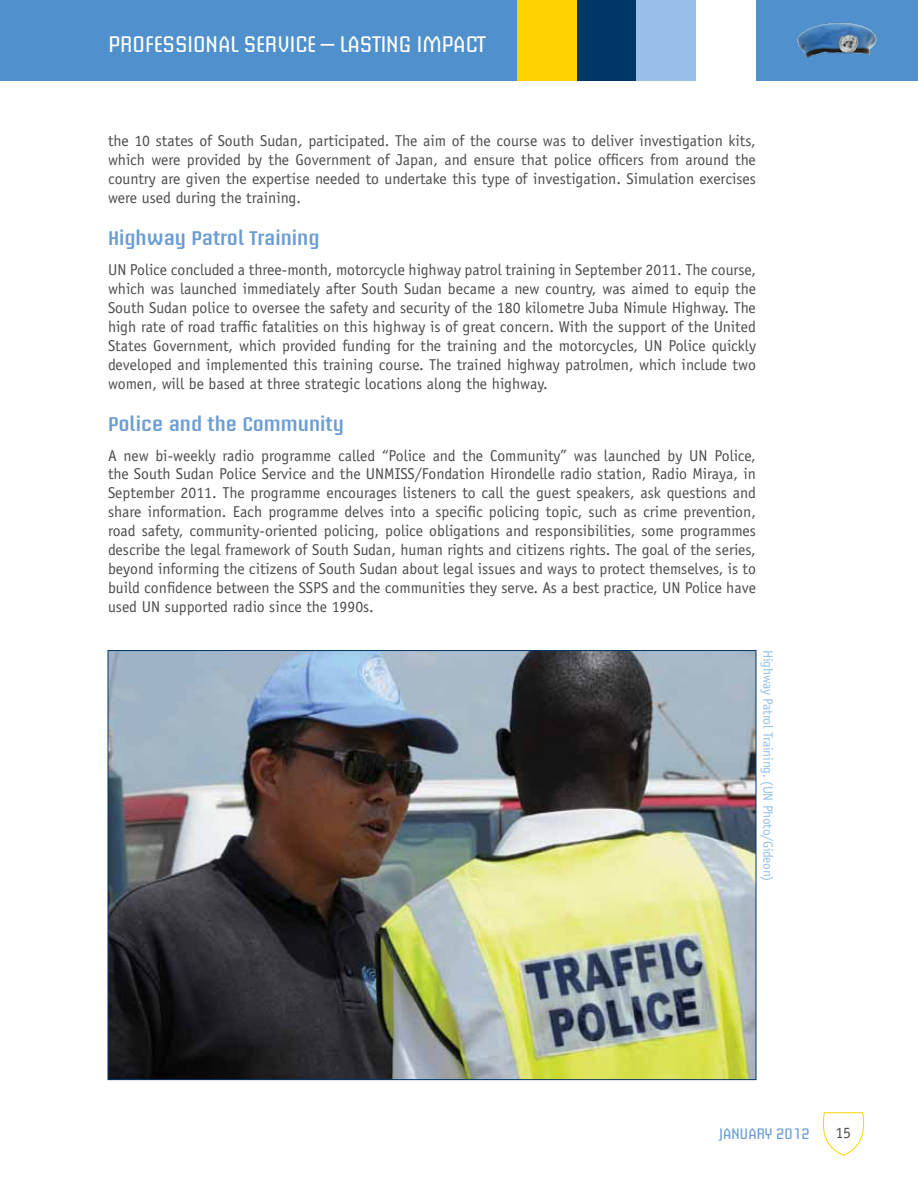
<style>
.page{position:relative;width:918px;height:1188px;background:#fff}
.page>*{position:absolute;margin:0;border:0;box-sizing:border-box;transform-origin:0 0}
.t1{font:22.2px "Briem Akademi Std";letter-spacing:-.03em;color:#fff}
.t2{font:600 19.5px "Briem Akademi Std";color:#6b9dd3}
.t3{font:15.75px/18.9px "Officina Sans Std";color:#4d4d4f;text-align:justify}
.t4{font:15px "Briem Akademi Std";letter-spacing:-.03em;color:#6b9dd3}
.t5{font:13.5px "Officina Sans Std";letter-spacing:-.02em;color:#96c0e7}
</style>
<div class="page">
<svg style="left:822px;top:1112px;width:42px;height:44px"></svg>
<div style="left:0;top:0;width:517px;height:80px;background:#5091cd"></div>
<div style="left:517px;top:0;width:60px;height:80px;background:#ffd200"></div>
<div style="left:577px;top:0;width:59px;height:80px;background:#003768"></div>
<div style="left:636px;top:0;width:60px;height:80px;background:#96c0e7"></div>
<div style="left:756px;top:0;width:162px;height:80px;background:#5091cd"></div>
<img style="left:797px;top:22px;width:80px;height:36px">
<img style="left:110px;top:652px;width:644px;height:426px">
<h1 class="t1" style="left:108px;top:32px;width:379px">PROFESSIONAL SERVICE – LASTING IMPACT</h1>
<p class="t3" style="left:108px;top:132px;width:649px">the 10 states of South Sudan, participated. The aim of the course was to deliver investigation kits, which were provided by the Government of Japan, and ensure that police officers from around the country are given the expertise needed to undertake this type of investigation. Simulation exercises were used during the training.</p>
<p class="t2" style="left:108px;top:228px;width:213px">Highway Patrol Training</p>
<p class="t3" style="left:108px;top:260px;width:650px">UN Police concluded a three-month, motorcycle highway patrol training in September 2011. The course, which was launched immediately after South Sudan became a new country, was aimed to equip the South Sudan police to oversee the safety and security of the 180 kilometre Juba Nimule Highway. The high rate of road traffic fatalities on this highway is of great concern. With the support of the United States Government, which provided funding for the training and the motorcycles, UN Police quickly developed and implemented this training course. The trained highway patrolmen, which include two women, will be based at three strategic locations along the highway.</p>
<p class="t2" style="left:108px;top:413px;width:237px">Police and the Community</p>
<p class="t3" style="left:108px;top:446px;width:650px">A new bi-weekly radio programme called “Police and the Community” was launched by UN Police, the South Sudan Police Service and the UNMISS/Fondation Hirondelle radio station, Radio Miraya, in September 2011. The programme encourages listeners to call the guest speakers, ask questions and share information. Each programme delves into a specific policing topic, such as crime prevention, road safety, community-oriented policing, police obligations and responsibilities, some programmes describe the legal framework of South Sudan, human rights and citizens rights. The goal of the series, beyond informing the citizens of South Sudan about legal issues and ways to protect themselves, is to build confidence between the SSPS and the communities they serve. As a best practice, UN Police have used UN supported radio since the 1990s.</p>
<p class="t5" style="left:776px;top:650px;width:233px;rotate:90deg">Highway Patrol Training. (UN Photo/Gideon)</p>
<p class="t4" style="left:719px;top:1125px;width:93px">JANUARY 2012</p>
<p class="t3" style="left:835px;top:1123px;width:17px">15</p>
</div>
